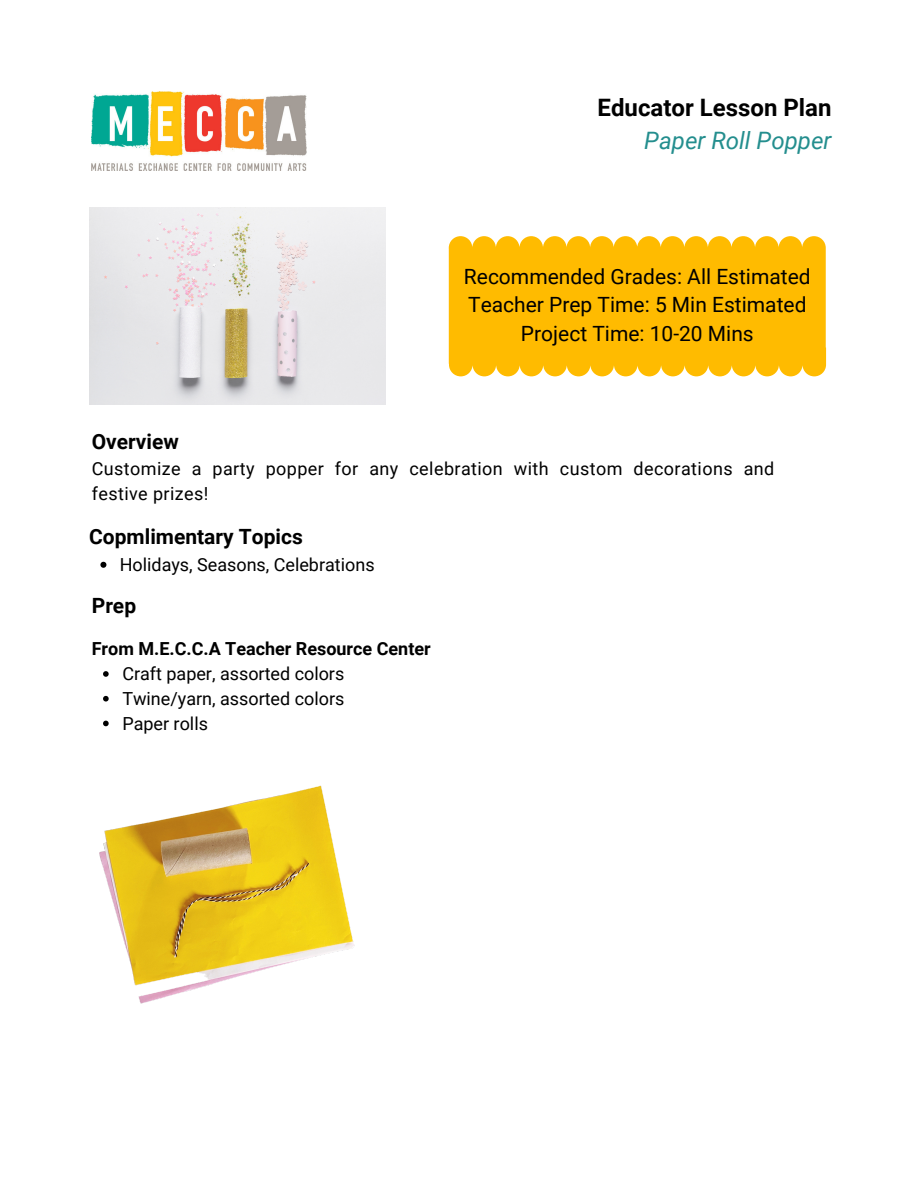
<style>
.page{position:relative;width:918px;height:1188px;background:#fff}
.page>*{position:absolute;margin:0;border:0;box-sizing:border-box;transform-origin:0 0}
.t1{font:700 24px/32.7px "Roboto";color:#000;text-align:right}
.t2{font:21px/28.2px "Roboto";color:#000;text-align:center}
.t3{font:700 21px "Roboto";color:#000}
.t4{font:18px "Roboto";color:#000}
.t5{font:18px/24.8px "Roboto";letter-spacing:.025em;color:#000}
.t6{font:700 18px "Roboto";color:#000}
.s1{font-weight:400;font-style:italic;color:#248e8e}
</style>
<div class="page">
<div style="left:449px;top:236px;width:377px;height:140px;background:#fb0"></div>
<img style="left:92px;top:92px;width:215px;height:79px">
<svg style="left:100px;top:562px;width:6px;height:6px"></svg>
<img style="left:99px;top:785px;width:256px;height:219px">
<img style="left:89px;top:208px;width:296px;height:197px">
<svg style="left:103px;top:671px;width:6px;height:6px"></svg>
<svg style="left:103px;top:696px;width:6px;height:6px"></svg>
<svg style="left:103px;top:721px;width:6px;height:5px"></svg>
<p class="t1" style="left:598px;top:92px;width:235px">Educator Lesson Plan<br><span class="s1">Paper Roll Popper</span></p>
<p class="t3" style="left:92px;top:430px;width:89px">Overview</p>
<p class="t2" style="left:464px;top:263px;width:348px">Recommended Grades: All Estimated<br>Teacher Prep Time: 5 Min Estimated<br>Project Time: 10-20 Mins</p>
<p class="t5" style="left:92px;top:456px;width:684px">Customize a party popper for any celebration with custom decorations and festive prizes!</p>
<p class="t3" style="left:89px;top:525px;width:215px">Copmlimentary Topics</p>
<p class="t4" style="left:120px;top:554px;width:256px">Holidays, Seasons, Celebrations</p>
<p class="t3" style="left:92px;top:594px;width:46px">Prep</p>
<p class="t6" style="left:92px;top:639px;width:340px">From M.E.C.C.A Teacher Resource Center</p>
<p class="t4" style="left:122px;top:663px;width:223px">Craft paper, assorted colors</p>
<p class="t4" style="left:122px;top:688px;width:223px">Twine/yarn, assorted colors</p>
<p class="t4" style="left:122px;top:713px;width:87px">Paper rolls</p>
</div>
